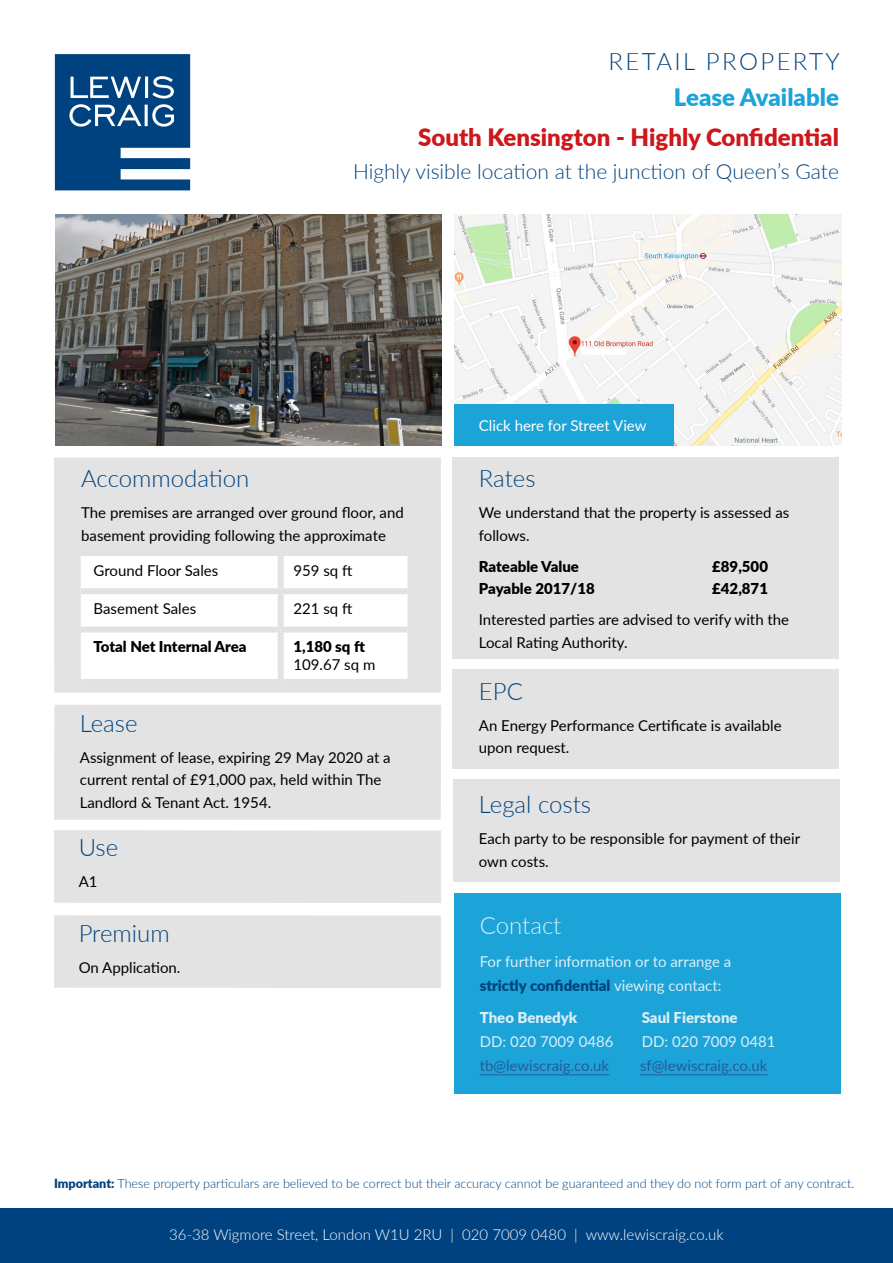
<style>
.page{position:relative;width:893px;height:1263px;background:#fff}
.page>*{position:absolute;margin:0;border:0;box-sizing:border-box;transform-origin:0 0}
.t1{font:300 24px "Lato";color:#00427f}
.t2{font:900 24px "Lato";color:#cd171a}
.t3{font:900 24px "Lato";color:#1ca3d8}
.t4{font:300 24px "Lato";letter-spacing:.1em;color:#00427f}
.t5{font:300 24px "Lato";color:#daeff7}
.t6{font:300 21px "Lato";color:#00427f}
.t7{font:15px/22.5px "Lato";color:#000}
.t8{font:15px/24px "Lato";color:#daeff7}
.t9{font:900 15px "Lato";color:#000}
.t10{font:300 15px "Lato";color:#fff}
.t11{font:15px "Lato";color:#275b9b}
.t12{font:900 15px "Lato";color:#daeff7}
.t13{font:15px "Lato";color:#fff}
.t14{font:300 12.6px "Lato";color:#00427f}
.s1{font-weight:900;color:#00427f}
.s2{font-weight:900}
</style>
<div class="page">
<div style="left:0;top:1209px;width:893px;height:54px;background:#00427f"></div>
<svg style="left:54px;top:54px;width:137px;height:137px"></svg>
<svg style="left:55px;top:54px;width:135px;height:136px;background:#296093"></svg>
<div style="left:54px;top:458px;width:387px;height:235px;background:#e3e3e3"></div>
<div style="left:452px;top:458px;width:387px;height:201px;background:#e3e3e3"></div>
<div style="left:452px;top:669px;width:387px;height:100px;background:#e3e3e3"></div>
<div style="left:453px;top:779px;width:387px;height:102px;background:#e3e3e3"></div>
<div style="left:454px;top:893px;width:387px;height:200px;background:#1ca3d8"></div>
<div style="left:54px;top:705px;width:387px;height:115px;background:#e3e3e3"></div>
<div style="left:54px;top:830px;width:387px;height:73px;background:#e3e3e3"></div>
<hr style="left:480px;top:1074px;width:129px;height:1px;background:#275b9b">
<hr style="left:640px;top:1074px;width:127px;height:1px;background:#275b9b">
<div style="left:81px;top:556px;width:327px;height:123px;background:#fff"></div>
<div style="left:278px;top:556px;width:6px;height:32px;background:#e3e2e2"></div>
<div style="left:81px;top:588px;width:200px;height:6px;background:#e3e2e2"></div>
<div style="left:281px;top:588px;width:127px;height:6px;background:#e3e2e2"></div>
<div style="left:278px;top:594px;width:6px;height:32px;background:#e3e2e2"></div>
<div style="left:81px;top:626px;width:200px;height:6px;background:#e3e2e2"></div>
<div style="left:281px;top:626px;width:127px;height:6px;background:#e3e2e2"></div>
<div style="left:278px;top:632px;width:6px;height:47px;background:#e3e2e2"></div>
<div style="left:54px;top:915px;width:387px;height:73px;background:#e3e3e3"></div>
<img style="left:454px;top:214px;width:387px;height:231px">
<div style="left:454px;top:404px;width:220px;height:41px;background:#1ca3d8"></div>
<img style="left:55px;top:214px;width:386px;height:231px">
<h1 class="t4" style="left:608px;top:45px;width:233px">RETAIL PROPERTY</h1>
<h1 class="t3" style="left:674px;top:79px;width:166px">Lease Available</h1>
<h1 class="t2" style="left:418px;top:119px;width:422px">South Kensington - Highly Confidential</h1>
<h2 class="t6" style="left:353px;top:157px;width:487px">Highly visible location at the junction of Queen’s Gate</h2>
<h1 class="t1" style="left:81px;top:462px;width:170px">Accommodation</h1>
<p class="t7" style="left:81px;top:501px;width:324px">The premises are arranged over ground floor, and basement providing following the approximate</p>
<p class="t7" style="left:94px;top:558px;width:126px">Ground Floor Sales</p>
<p class="t7" style="left:293px;top:558px;width:60px">959 sq ft</p>
<p class="t7" style="left:94px;top:597px;width:104px">Basement Sales</p>
<p class="t7" style="left:293px;top:597px;width:60px">221 sq ft</p>
<p class="t9" style="left:94px;top:635px;width:155px">Total Net Internal Area</p>
<p class="t9" style="left:293px;top:635px;width:73px">1,180 sq ft</p>
<p class="t7" style="left:293px;top:653px;width:83px">109.67 sq m</p>
<h1 class="t1" style="left:80px;top:707px;width:59px">Lease</h1>
<p class="t7" style="left:80px;top:746px;width:312px">Assignment of lease, expiring 29 May 2020 at a current rental of £91,000 pax, held within The<br>Landlord &amp; Tenant Act. 1954.</p>
<h1 class="t1" style="left:79px;top:831px;width:41px">Use</h1>
<p class="t7" style="left:79px;top:870px;width:20px">A1</p>
<h1 class="t1" style="left:79px;top:916px;width:93px">Premium</h1>
<p class="t7" style="left:79px;top:955px;width:103px">On Application.</p>
<p class="t13" style="left:479px;top:414px;width:169px">Click here for Street View</p>
<h1 class="t1" style="left:479px;top:462px;width:58px">Rates</h1>
<p class="t7" style="left:479px;top:501px;width:312px">We understand that the property is assessed as follows.</p>
<p class="t9" style="left:479px;top:555px;width:102px">Rateable Value</p>
<p class="t9" style="left:712px;top:555px;width:57px">£89,500</p>
<p class="t9" style="left:479px;top:577px;width:117px">Payable 2017/18</p>
<p class="t9" style="left:712px;top:577px;width:57px">£42,871</p>
<p class="t7" style="left:479px;top:608px;width:312px">Interested parties are advised to verify with the<br>Local Rating Authority.</p>
<h1 class="t1" style="left:479px;top:674px;width:46px">EPC</h1>
<p class="t7" style="left:479px;top:713px;width:304px">An Energy Performance Certificate is available upon request.</p>
<h1 class="t1" style="left:479px;top:788px;width:114px">Legal costs</h1>
<p class="t7" style="left:479px;top:827px;width:323px">Each party to be responsible for payment of their own costs.</p>
<h1 class="t5" style="left:480px;top:909px;width:83px">Contact</h1>
<p class="t8" style="left:480px;top:949px;width:253px">For further information or to arrange a <span class="s1">strictly confidential</span> viewing contact:</p>
<p class="t12" style="left:480px;top:1006px;width:99px">Theo Benedyk</p>
<p class="t12" style="left:642px;top:1006px;width:97px">Saul Fierstone</p>
<p class="t8" style="left:480px;top:1029px;width:135px">DD: 020 7009 0486</p>
<p class="t8" style="left:642px;top:1029px;width:135px">DD: 020 7009 0481</p>
<p class="t11" style="left:480px;top:1055px;width:131px">tb@lewiscraig.co.uk</p>
<p class="t11" style="left:640px;top:1055px;width:129px">sf@lewiscraig.co.uk</p>
<p class="t14" style="left:54px;top:1174px;width:802px"><span class="s2">Important:</span> These property particulars are believed to be correct but their accuracy cannot be guaranteed and they do not form part of any contract.</p>
<p class="t10" style="left:169px;top:1224px;width:556px">36-38 Wigmore Street, London W1U 2RU | 020 7009 0480 | www.lewiscraig.co.uk</p>
</div>
